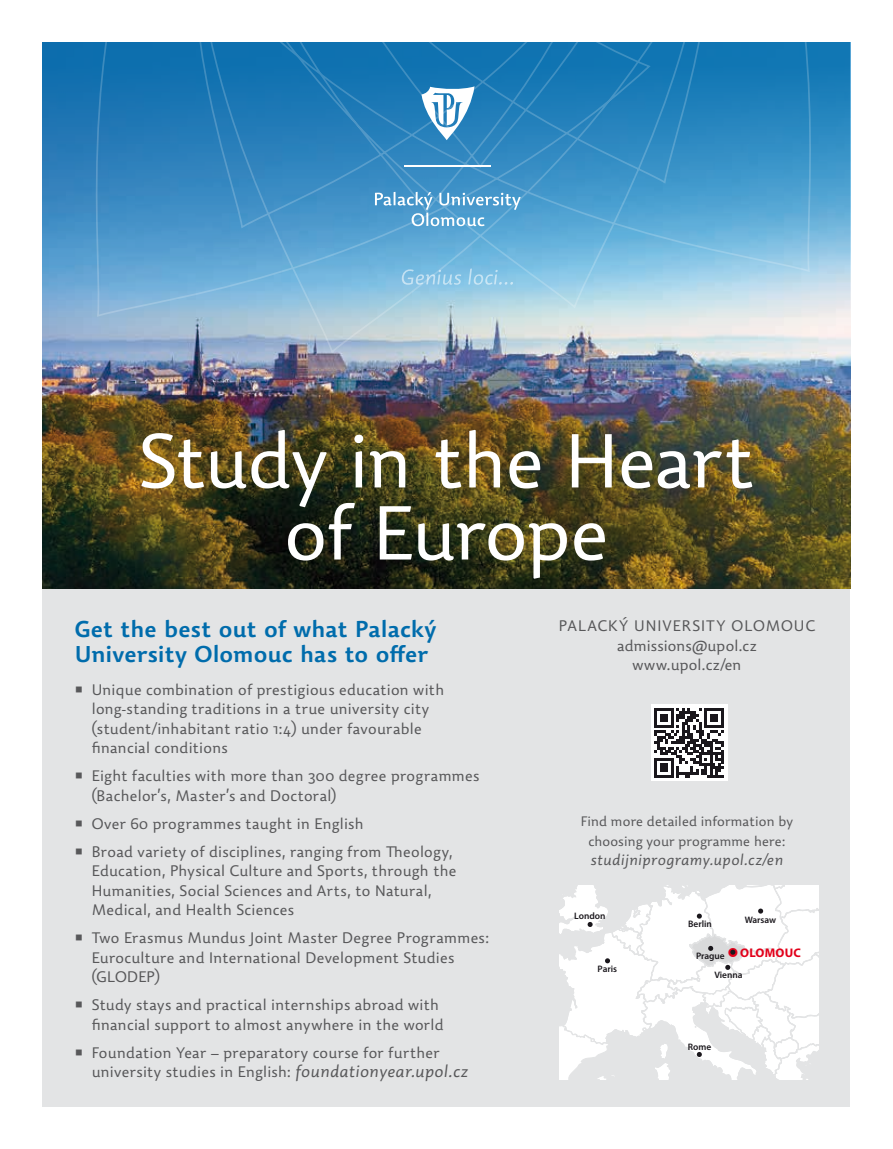
<style>
.page{position:relative;width:893px;height:1149px;background:#fff}
.page>*{position:absolute;margin:0;border:0;box-sizing:border-box;transform-origin:0 0}
.t1{font:300 75px/72px "Dederon SLOT";letter-spacing:-.01em;color:#fff;text-align:center}
.t2{font:600 22.5px/25.5px "Dederon SLOT";color:#006cac}
.t3{font:300 15px/19.5px "Dederon SLOT";letter-spacing:.02em;color:#58585a}
.t4{font:300 15px/19.5px "Dederon SLOT";letter-spacing:.05em;color:#58585a;text-align:center}
.t5{font:italic 300 15px "Dederon SLOT";letter-spacing:.025em;color:#58585a}
.t6{font:300 13.5px/19.5px "Dederon SLOT";letter-spacing:.01em;color:#58585a;text-align:center}
.t7{font:700 12.45px "Myriad Pro";letter-spacing:.02em;color:#e2001a}
.t8{font:600 9.45px "Myriad Pro";color:#1a171c}
.s1{font-style:italic;font-size:16.5px}
</style>
<div class="page">
<img style="left:43px;top:344px;width:807px;height:244px">
<svg style="left:43px;top:43px;width:807px;height:301px;background:#5398c8"></svg>
<div style="left:43px;top:588px;width:807px;height:518px;background:#e3e4e5"></div>
<div style="left:651px;top:704px;width:76px;height:76px;background:#fff"></div>
<svg style="left:654px;top:708px;width:69px;height:69px"></svg>
<svg style="left:95px;top:43px;width:716px;height:311px;background:#589eca"></svg>
<hr style="left:404px;top:165px;width:86px;height:2px;background:#fff">
<svg style="left:375px;top:192px;width:146px;height:34px;background:#6bacd5"></svg>
<svg style="left:421px;top:86px;width:54px;height:54px"></svg>
<svg style="left:402px;top:269px;width:59px;height:15px"></svg>
<svg style="left:468px;top:268px;width:45px;height:16px"></svg>
<svg style="left:560px;top:885px;width:259px;height:194px"></svg>
<h1 class="t1" style="left:138px;top:426px;width:618px">Study in the Heart of Europe</h1>
<h2 class="t2" style="left:75px;top:616px;width:363px">Get the best out of what Palacký<br>University Olomouc has to offer</h2>
<p class="t3" style="left:92px;top:679px;width:354px">Unique combination of prestigious education with long-standing traditions in a true university city (student/inhabitant ratio 1:4) under favourable financial conditions</p>
<p class="t3" style="left:92px;top:766px;width:389px">Eight faculties with more than 300 degree programmes (Bachelor’s, Master’s and Doctoral)</p>
<p class="t3" style="left:92px;top:809px;width:362px;line-height:28px">Over 60 programmes taught in English<br>Broad variety of disciplines, ranging from Theology,</p>
<p class="t3" style="left:92px;top:861px;width:366px">Education, Physical Culture and Sports, through the<br>Humanities, Social Sciences and Arts, to Natural,<br>Medical, and Health Sciences</p>
<p class="t3" style="left:92px;top:928px;width:399px">Two Erasmus Mundus Joint Master Degree Programmes:<br>Euroculture and International Development Studies (GLODEP)</p>
<p class="t3" style="left:92px;top:995px;width:353px">Study stays and practical internships abroad with financial support to almost anywhere in the world</p>
<p class="t3" style="left:92px;top:1042px;width:378px">Foundation Year – preparatory course for further university studies in English: <span class="s1">foundationyear.upol.cz</span></p>
<p class="t4" style="left:559px;top:616px;width:258px">PALACKÝ UNIVERSITY OLOMOUC admissions@upol.cz<br>www.upol.cz/en</p>
<p class="t6" style="left:581px;top:811px;width:214px">Find more detailed information by choosing your programme here:</p>
<p class="t5" style="left:591px;top:850px;width:194px">studijniprogramy.upol.cz/en</p>
<p class="t8" style="left:574px;top:909px;width:33px">London</p>
<p class="t8" style="left:598px;top:962px;width:21px">Paris</p>
<p class="t8" style="left:745px;top:913px;width:33px">Warsaw</p>
<p class="t7" style="left:696px;top:944px;width:106px"><sub>Prague</sub> OLOMOUC</p>
<p class="t8" style="left:714px;top:968px;width:30px">Vienna</p>
<p class="t8" style="left:688px;top:917px;width:25px">Berlin</p>
<p class="t8" style="left:688px;top:1040px;width:25px">Rome</p>
</div>
